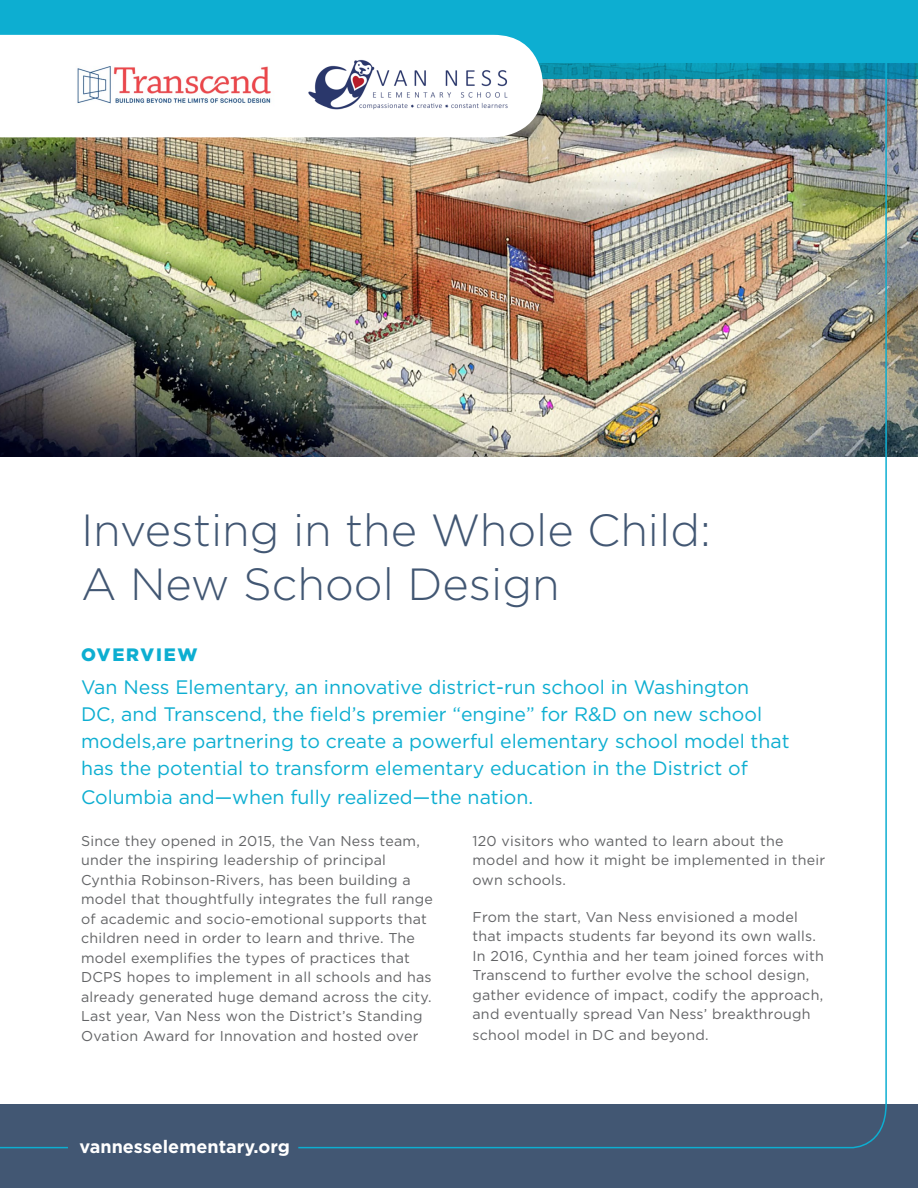
<style>
.page{position:relative;width:918px;height:1188px;background:#fff}
.page>*{position:absolute;margin:0;border:0;box-sizing:border-box;transform-origin:0 0}
.t1{font:300 45px/54px "Gotham";color:#425773}
.t2{font:19.5px/27.5px "Gotham";color:#0daed1}
.t3{font:700 18px "Gotham";color:#fff}
.t4{font:900 18px "Gotham";letter-spacing:.1em;color:#0daed1}
.t5{font:14.25px/19.5px "Gotham";letter-spacing:.015em;color:#636466}
</style>
<div class="page">
<img style="left:888px;top:79px;width:30px;height:377px">
<svg style="left:888px;top:0;width:30px;height:79px;background:#0ca5c8"></svg>
<div style="left:0;top:1104px;width:918px;height:84px;background:#425773"></div>
<img style="left:0;top:0;width:888px;height:1149px">
<h1 class="t1" style="left:81px;top:501px;width:631px">Investing in the Whole Child:<br>A New School Design</h1>
<p class="t4" style="left:81px;top:642px;width:118px">OVERVIEW</p>
<p class="t2" style="left:81px;top:673px;width:710px">Van Ness Elementary, an innovative district-run school in Washington<br>DC, and Transcend, the field’s premier “engine” for R&amp;D on new school models,are partnering to create a powerful elementary school model that has the potential to transform elementary education in the District of Columbia and—when fully realized—the nation.</p>
<p class="t5" style="left:81px;top:831px;width:354px">Since they opened in 2015, the Van Ness team, under the inspiring leadership of principal Cynthia Robinson-Rivers, has been building a model that thoughtfully integrates the full range of academic and socio-emotional supports that children need in order to learn and thrive. The model exemplifies the types of practices that DCPS hopes to implement in all schools and has already generated huge demand across the city.<br>Last year, Van Ness won the District’s Standing Ovation Award for Innovation and hosted over</p>
<p class="t5" style="left:473px;top:831px;width:354px">120 visitors who wanted to learn about the model and how it might be implemented in their own schools.</p>
<p class="t5" style="left:473px;top:907px;width:353px">From the start, Van Ness envisioned a model that impacts students far beyond its own walls.<br>In 2016, Cynthia and her team joined forces with Transcend to further evolve the school design, gather evidence of impact, codify the approach, and eventually spread Van Ness’ breakthrough</p>
<p class="t5" style="left:473px;top:1025px;width:238px">school model in DC and beyond.</p>
<p class="t3" style="left:80px;top:1134px;width:212px">vannesselementary.org</p>
</div>
